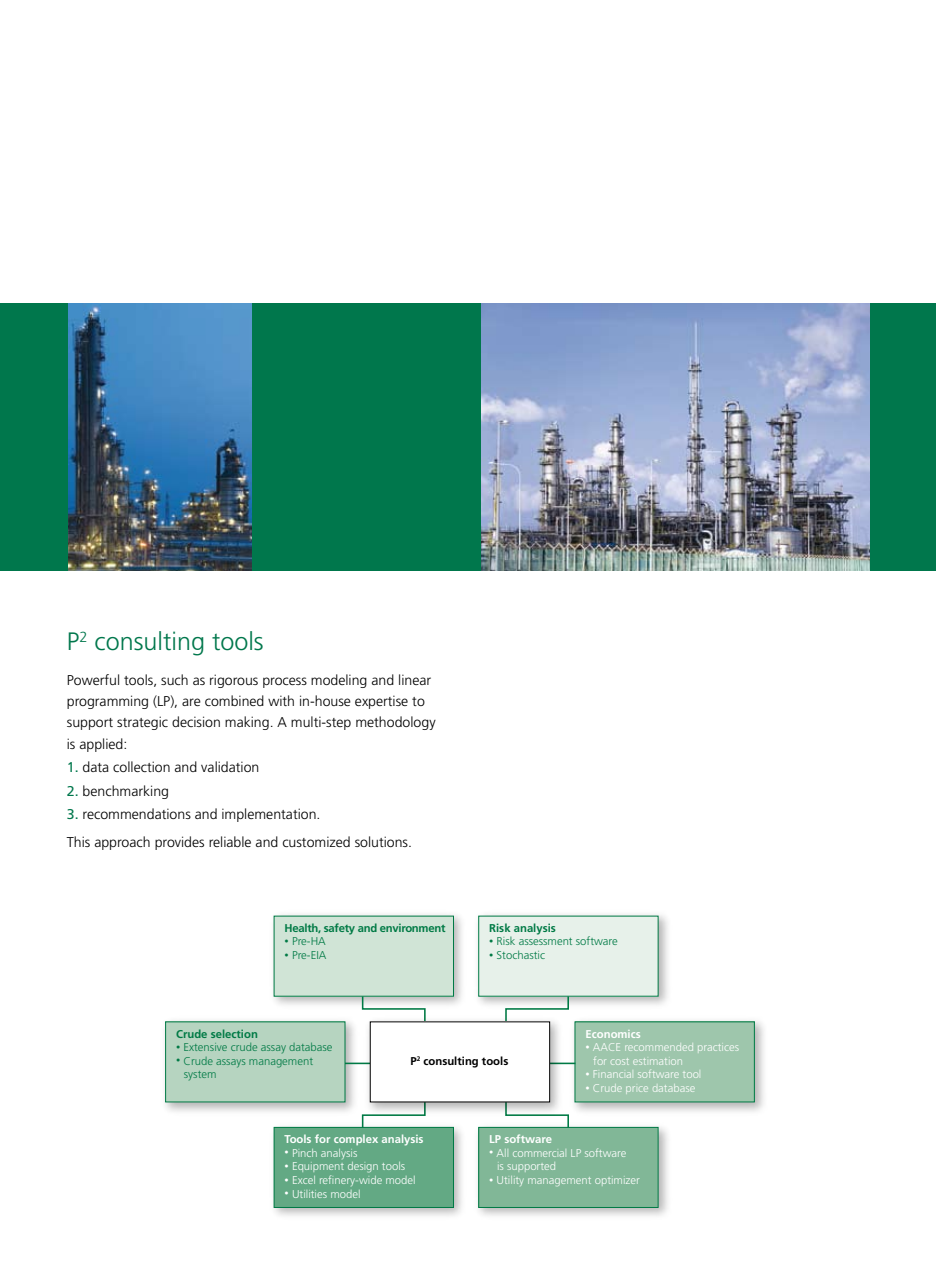
<style>
.page{position:relative;width:936px;height:1285px;background:#fff}
.page>*{position:absolute;margin:0;border:0;box-sizing:border-box;transform-origin:0 0}
.t1{font:300 25.2px "Frutiger LT Std";color:#00774c}
.t2{font:300 14.1px/21.1px "Frutiger LT Std";color:#000}
.t3{font:300 11.25px/13.6px "Frutiger LT Std";color:#fff}
.t4{font:300 11.25px/13.6px "Frutiger LT Std";color:#007a45}
.t5{font:700 11.25px "Frutiger LT Std";letter-spacing:-.015em;color:#007a45}
.t6{font:700 11.25px "Frutiger LT Std";color:#fff}
.t7{font:700 11.25px "Frutiger LT Std";color:#000}
.s1{font-weight:400;color:#00774c}
.s2{font-size:8.55px}
</style>
<div class="page">
<div style="left:0;top:303px;width:935px;height:267px;background:#00774c"></div>
<img style="left:481px;top:303px;width:388px;height:267px">
<img style="left:68px;top:303px;width:183px;height:267px">
<img style="left:273px;top:914px;width:189px;height:91px">
<div style="left:274px;top:915px;width:179px;height:81px;background:#d0e4d6"></div>
<img style="left:477px;top:914px;width:191px;height:91px">
<div style="left:478px;top:915px;width:180px;height:81px;background:#e7f1ea"></div>
<img style="left:273px;top:1126px;width:189px;height:90px">
<div style="left:274px;top:1127px;width:179px;height:80px;background:#63a984"></div>
<div style="left:274px;top:1126px;width:179px;height:81px;border:1px solid #007a45"></div>
<img style="left:477px;top:1126px;width:191px;height:90px">
<div style="left:478px;top:1127px;width:180px;height:80px;background:#81b797"></div>
<div style="left:478px;top:1126px;width:180px;height:81px;border:1px solid #007a45"></div>
<img style="left:568px;top:1020px;width:196px;height:92px">
<div style="left:575px;top:1021px;width:179px;height:80px;background:#9ec6ac"></div>
<div style="left:574px;top:1021px;width:180px;height:80px;border:1px solid #007a45"></div>
<img style="left:164px;top:1020px;width:197px;height:92px">
<div style="left:166px;top:1021px;width:179px;height:80px;background:#b6d4c0"></div>
<svg style="left:361px;top:995px;width:65px;height:18px"></svg>
<svg style="left:504px;top:995px;width:65px;height:28px"></svg>
<svg style="left:361px;top:1120px;width:65px;height:8px"></svg>
<svg style="left:504px;top:1100px;width:65px;height:28px"></svg>
<svg style="left:345px;top:1062px;width:16px;height:1px"></svg>
<img style="left:361px;top:1013px;width:207px;height:107px">
<div style="left:370px;top:1021px;width:179px;height:80px;background:#fff"></div>
<h1 class="t1" style="left:67px;top:627px;width:198px">P<sup>2</sup> consulting tools</h1>
<p class="t2" style="left:67px;top:669px;width:370px">Powerful tools, such as rigorous process modeling and linear programming (LP), are combined with in-house expertise to support strategic decision making. A multi-step methodology is applied:</p>
<p class="t2" style="left:67px;top:756px;width:194px"><span class="s1">1.</span> data collection and validation</p>
<p class="t2" style="left:67px;top:780px;width:104px"><span class="s1">2.</span> benchmarking</p>
<p class="t2" style="left:67px;top:800px;width:347px;line-height:27.9px"><span class="s1">3.</span> recommendations and implementation.<br>This approach provides reliable and customized solutions.</p>
<p class="t5" style="left:284px;top:921px;width:162px">Health, safety and environment</p>
<p class="t4" style="left:284px;top:934px;width:43px"><span class="s2">•</span> Pre-HA</p>
<p class="t4" style="left:284px;top:948px;width:43px"><span class="s2">•</span> Pre-EIA</p>
<p class="t5" style="left:489px;top:921px;width:68px">Risk analysis</p>
<p class="t4" style="left:489px;top:934px;width:130px"><span class="s2">•</span> Risk assessment software</p>
<p class="t4" style="left:489px;top:948px;width:57px"><span class="s2">•</span> Stochastic</p>
<p class="t5" style="left:176px;top:1026px;width:83px">Crude selection</p>
<p class="t4" style="left:176px;top:1040px;width:158px"><span class="s2">•</span> Extensive crude assay database</p>
<p class="t4" style="left:184px;top:1054px;width:131px;text-indent:-8px"><span class="s2">•</span> Crude assays management system</p>
<p class="t7" style="left:410px;top:1053px;width:99px">P<sup>2</sup> consulting tools</p>
<p class="t6" style="left:585px;top:1026px;width:57px">Economics</p>
<p class="t3" style="left:593px;top:1040px;width:147px;text-indent:-8px"><span class="s2">•</span> AACE recommended practices for cost estimation</p>
<p class="t3" style="left:585px;top:1067px;width:117px"><span class="s2">•</span> Financial software tool</p>
<p class="t3" style="left:585px;top:1081px;width:111px"><span class="s2">•</span> Crude price database</p>
<p class="t6" style="left:284px;top:1132px;width:140px">Tools for complex analysis</p>
<p class="t3" style="left:284px;top:1145px;width:74px"><span class="s2">•</span> Pinch analysis</p>
<p class="t3" style="left:284px;top:1159px;width:122px"><span class="s2">•</span> Equipment design tools</p>
<p class="t3" style="left:284px;top:1173px;width:133px"><span class="s2">•</span> Excel refinery-wide model</p>
<p class="t3" style="left:284px;top:1186px;width:77px"><span class="s2">•</span> Utilities model</p>
<p class="t6" style="left:489px;top:1132px;width:64px">LP software</p>
<p class="t3" style="left:497px;top:1145px;width:131px;text-indent:-8px"><span class="s2">•</span> All commercial LP software is supported</p>
<p class="t3" style="left:489px;top:1173px;width:152px"><span class="s2">•</span> Utility management optimizer</p>
</div>
